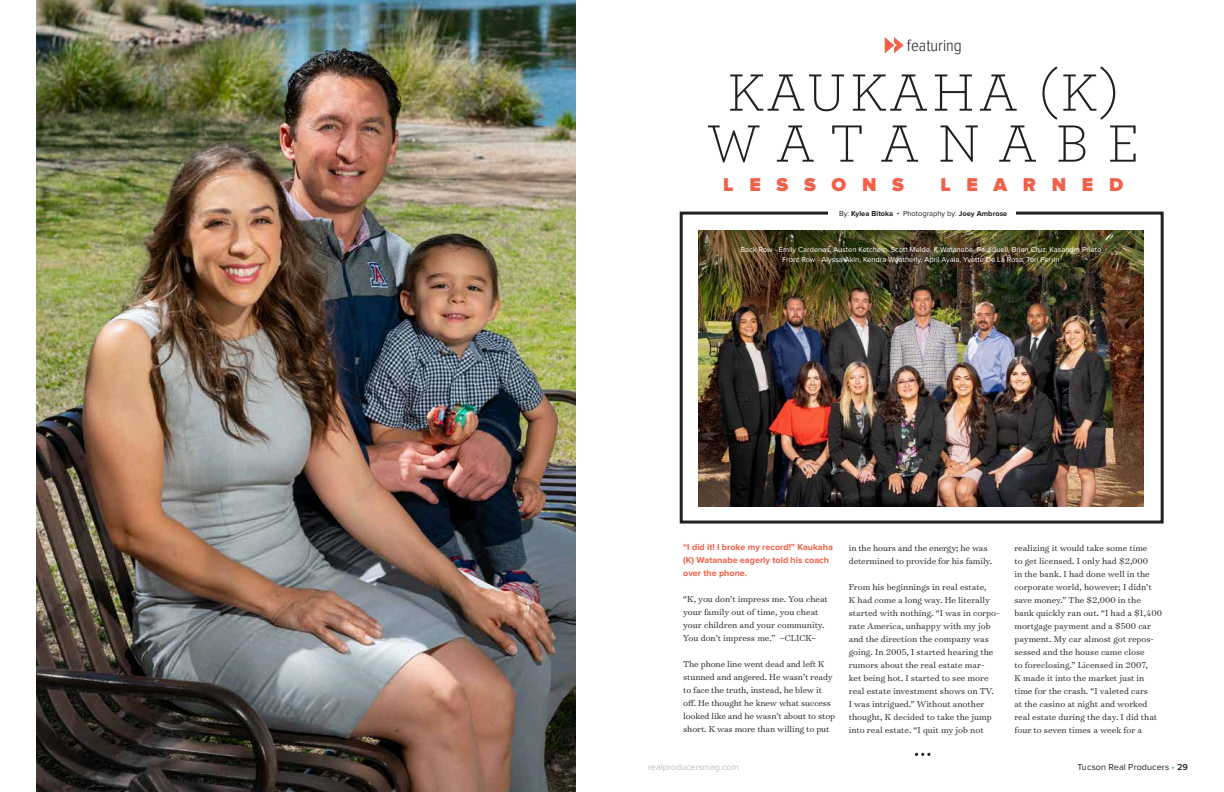
<style>
.page{position:relative;width:1224px;height:792px;background:#fff}
.page>*{position:absolute;margin:0;border:0;box-sizing:border-box;transform-origin:0 0}
.t1{font:300 55px/51px "Archer Pro";letter-spacing:.275em;color:#231f20;text-align:center}
.t2{font:900 19.3px "Proxima Nova";letter-spacing:.815em;color:#f16048}
.t3{font:300 17px "Proxima Nova Cond";color:#231f20}
.t4{font:300 9.8px/13px "Surveyor Text";color:#231f20}
.t5{font:700 9px/13px "Proxima Nova";color:#f16048}
.t6{font:9px "Proxima Nova";letter-spacing:.01em;color:#231f20}
.t7{font:9px "Proxima Nova";color:#bcbec0}
.t8{font:7.5px/10px "Proxima Nova";color:#fff;text-align:center}
.t9{font:700 7.5px "Proxima Nova";color:#231f20}
.s1{font-weight:400}
.s2{font-weight:900}
.s3{color:#19a8e0}
.s4{font-weight:600}
</style>
<div class="page">
<svg style="left:679px;top:211px;width:485px;height:313px"></svg>
<img style="left:698px;top:231px;width:445px;height:275px">
<img style="left:36px;top:0;width:540px;height:792px">
<svg style="left:885px;top:37px;width:19px;height:16px"></svg>
<svg style="left:915px;top:753px;width:15px;height:3px"></svg>
<h3 class="t3" style="left:907px;top:37px;width:56px">featuring</h3>
<h1 class="t1" style="left:707px;top:65px;width:434px">KAUKAHA (K)<br>WATANABE</h1>
<h2 class="t2" style="left:723px;top:175px;width:182px">LESSONS</h2>
<h2 class="t2" style="left:940px;top:175px;width:184px">LEARNED</h2>
<p class="t9" style="left:839px;top:210px;width:170px"><span class="s1">By:</span> Kylea Bitoka <span class="s2">·</span> <span class="s1">Photography by:</span> Joey Ambrose</p>
<p class="t8" style="left:740px;top:245px;width:362px">Back Row - Emily Cardenas, Austen Ketchem, Scott Melde, K Watanabe, Paul Juell, Brian Cruz, Kasandra Prieto<br>Front Row - Alyssa Akin, Kendra Weatherly, April Ayala, Yvette De La Rosa, Tori Perrin</p>
<p class="t5" style="left:683px;top:541px;width:151px">“I did it! I broke my record!” Kaukaha (K) Watanabe eagerly told his coach over the phone.</p>
<p class="t4" style="left:683px;top:592px;width:146px">“K, you don’t impress me. You cheat your family out of time, you cheat your children and your community.<br>You don’t impress me.” –CLICK–</p>
<p class="t4" style="left:683px;top:657px;width:154px">The phone line went dead and left K stunned and angered. He wasn’t ready to face the truth, instead, he blew it off. He thought he knew what success looked like and he wasn’t about to stop short. K was more than willing to put</p>
<p class="t4" style="left:849px;top:541px;width:145px">in the hours and the energy; he was determined to provide for his family.</p>
<p class="t4" style="left:849px;top:580px;width:152px">From his beginnings in real estate,<br>K had come a long way. He literally started with nothing. “I was in corpo&shy;rate America, unhappy with my job and the direction the company was going. In 2005, I started hearing the rumors about the real estate mar-<br>ket being hot. I started to see more real estate investment shows on TV.<br>I was intrigued.” Without another thought, K decided to take the jump into real estate. “I quit my job not</p>
<p class="t4" style="left:1014px;top:541px;width:149px">realizing it would take some time<br>to get licensed. I only had $2,000<br>in the bank. I had done well in the corporate world, however; I didn’t save money.” The $2,000 in the bank quickly ran out. “I had a $1,400 mortgage payment and a $500 car payment. My car almost got repos&shy;sessed and the house came close<br>to foreclosing.” Licensed in 2007,<br>K made it into the market just in time for the crash. “I valeted cars<br>at the casino at night and worked real estate during the day. I did that four to seven times a week for a</p>
<p class="t7" style="left:648px;top:762px;width:92px">realproducersmag.com</p>
<p class="t6" style="left:1077px;top:762px;width:112px">Tucson Real Producers <span class="s3">•</span> <span class="s4">29</span></p>
</div>
